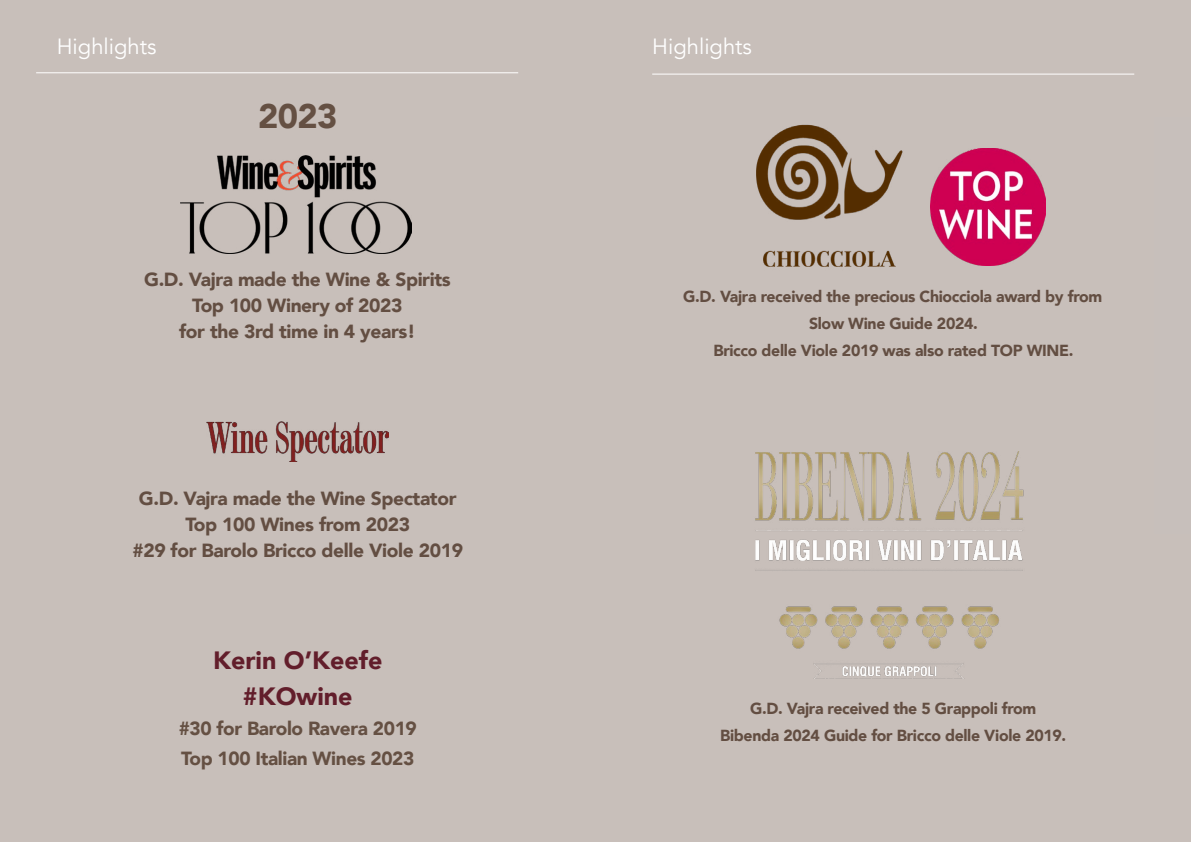
<style>
.page{position:relative;width:1191px;height:842px;background:#fff}
.page>*{position:absolute;margin:0;border:0;box-sizing:border-box;transform-origin:0 0}
.t1{font:900 34px "Avenir";color:#655043}
.t2{font:900 25px/36px "Avenir";color:#621e2b;text-align:center}
.t3{font:22px "Avenir";color:#fff}
.t4{font:900 19px/26px "Avenir";letter-spacing:-.02em;color:#634e42;text-align:center}
.t5{font:900 19px/30px "Avenir";letter-spacing:-.02em;color:#655043}
.t6{font:900 16px/27px "Avenir";letter-spacing:-.02em;color:#634e42;text-align:center}
</style>
<div class="page">
<div style="left:0;top:1px;width:595px;height:841px;background:#c8bfba"></div>
<img style="left:206px;top:421px;width:182px;height:41px">
<hr style="left:36px;top:72px;width:482px;height:1px;background:#fff">
<div style="left:595px;top:0;width:596px;height:842px;background:#c8bfba"></div>
<img style="left:180px;top:156px;width:231px;height:98px">
<img style="left:756px;top:124px;width:147px;height:143px">
<img style="left:755px;top:452px;width:269px;height:226px">
<img style="left:930px;top:148px;width:115px;height:117px">
<hr style="left:652px;top:74px;width:482px;height:1px;background:#fff">
<h3 class="t3" style="left:57px;top:33px;width:101px">Highlights</h3>
<h3 class="t3" style="left:652px;top:33px;width:101px">Highlights</h3>
<h1 class="t1" style="left:258px;top:87px;width:81px">2023</h1>
<p class="t4" style="left:144px;top:266px;width:308px">G.D. Vajra made the Wine &amp; Spirits<br>Top 100 Winery of 2023<br>for the 3rd time in 4 years!</p>
<p class="t4" style="left:132px;top:485px;width:332px">G.D. Vajra made the Wine Spectator<br>Top 100 Wines from 2023<br>#29 for Barolo Bricco delle Viole 2019</p>
<h2 class="t2" style="left:213px;top:641px;width:171px">Kerin O’Keefe #KOwine</h2>
<p class="t5" style="left:179px;top:712px;width:240px">#30 for Barolo Ravera 2019<br>Top 100 Italian Wines 2023</p>
<p class="t6" style="left:683px;top:283px;width:421px">G.D. Vajra received the precious Chiocciola award by from<br>Slow Wine Guide 2024.<br>Bricco delle Viole 2019 was also rated TOP WINE.</p>
<p class="t6" style="left:720px;top:695px;width:348px">G.D. Vajra received the 5 Grappoli from<br>Bibenda 2024 Guide for Bricco delle Viole 2019.</p>
</div>
